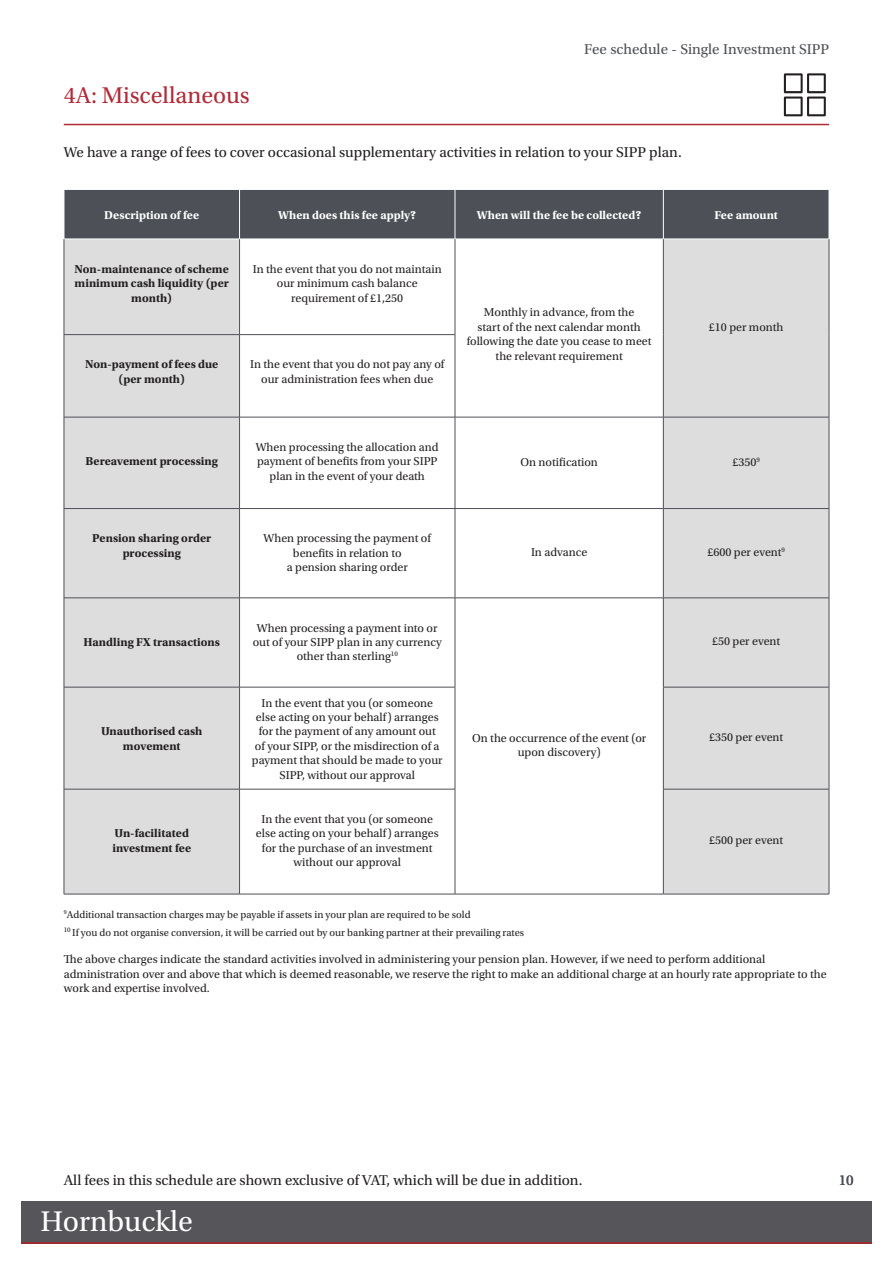
<style>
.page{position:relative;width:893px;height:1263px;background:#fff}
.page>*{position:absolute;margin:0;border:0;box-sizing:border-box;transform-origin:0 0}
.t1{font:30px "Utopia Std";color:#fff}
.Main_heading{font:24px "Utopia Std";color:#b12a37}
.Body_copy{font:15px "Utopia Std";color:#231f20}
.Main_title{font:15px "Utopia Std";color:#4d5056}
.Body_copy-2{font:15px "Utopia Std";color:#4d5056}
.Table_copy{font:12px/14.4px "Utopia Std";color:#231f20;text-align:center}
.Table_copy_BOLD{font:700 12px/14.4px "Utopia Std";color:#231f20;text-align:center}
.Centered_Table_Text{font:12px/14.4px "Utopia Std";color:#231f20;text-align:center}
.Table_copy_BOLD-2{font:700 12px "Utopia Std";color:#fff}
.Table_copy-2{font:10.5px "Utopia Std";color:#231f20}
.Foot_Notes{font:10.5px "Utopia Std";color:#231f20}
</style>
<div class="page">
<div style="left:21px;top:1201px;width:851px;height:42px;background:#9a2c31"></div>
<div style="left:21px;top:1201px;width:851px;height:41px;background:#56555a"></div>
<hr style="left:64px;top:124px;width:765px;height:1px;background:#b12a37">
<div style="left:65px;top:190px;width:764px;height:49px;background:#4d5056"></div>
<svg style="left:65px;top:240px;width:764px;height:654px"></svg>
<hr style="left:455px;top:190px;width:1px;height:49px;background:#fff">
<hr style="left:663px;top:190px;width:1px;height:49px;background:#fff">
<hr style="left:239px;top:190px;width:1px;height:49px;background:#fff">
<hr style="left:64px;top:239px;width:1px;height:95px;background:#4d5056">
<hr style="left:239px;top:239px;width:1px;height:95px;background:#4d5056">
<hr style="left:455px;top:239px;width:1px;height:95px;background:#4d5056">
<hr style="left:663px;top:239px;width:1px;height:96px;background:#4d5056">
<hr style="left:829px;top:239px;width:1px;height:96px;background:#4d5056">
<hr style="left:64px;top:334px;width:176px;height:1px;background:#4d5056">
<hr style="left:64px;top:335px;width:1px;height:82px;background:#4d5056">
<hr style="left:240px;top:334px;width:215px;height:1px;background:#4d5056">
<hr style="left:239px;top:335px;width:1px;height:82px;background:#4d5056">
<hr style="left:455px;top:335px;width:1px;height:82px;background:#4d5056">
<hr style="left:663px;top:335px;width:1px;height:82px;background:#4d5056">
<hr style="left:829px;top:335px;width:1px;height:82px;background:#4d5056">
<hr style="left:64px;top:417px;width:176px;height:1px;background:#4d5056">
<hr style="left:64px;top:417px;width:1px;height:91px;background:#4d5056">
<hr style="left:240px;top:417px;width:215px;height:1px;background:#4d5056">
<hr style="left:239px;top:417px;width:1px;height:91px;background:#4d5056">
<hr style="left:455px;top:417px;width:208px;height:1px;background:#4d5056">
<hr style="left:455px;top:417px;width:1px;height:91px;background:#4d5056">
<hr style="left:663px;top:417px;width:166px;height:1px;background:#4d5056">
<hr style="left:663px;top:417px;width:1px;height:91px;background:#4d5056">
<hr style="left:829px;top:417px;width:1px;height:91px;background:#4d5056">
<hr style="left:64px;top:508px;width:176px;height:1px;background:#4d5056">
<hr style="left:64px;top:509px;width:1px;height:89px;background:#4d5056">
<hr style="left:240px;top:508px;width:215px;height:1px;background:#4d5056">
<hr style="left:239px;top:509px;width:1px;height:89px;background:#4d5056">
<hr style="left:455px;top:508px;width:208px;height:1px;background:#4d5056">
<hr style="left:455px;top:509px;width:1px;height:89px;background:#4d5056">
<hr style="left:663px;top:508px;width:166px;height:1px;background:#4d5056">
<hr style="left:663px;top:509px;width:1px;height:89px;background:#4d5056">
<hr style="left:829px;top:509px;width:1px;height:89px;background:#4d5056">
<hr style="left:64px;top:598px;width:176px;height:1px;background:#4d5056">
<hr style="left:64px;top:598px;width:1px;height:89px;background:#4d5056">
<hr style="left:240px;top:598px;width:215px;height:1px;background:#4d5056">
<hr style="left:239px;top:598px;width:1px;height:89px;background:#4d5056">
<hr style="left:455px;top:598px;width:208px;height:1px;background:#4d5056">
<hr style="left:455px;top:598px;width:1px;height:89px;background:#4d5056">
<hr style="left:663px;top:598px;width:166px;height:1px;background:#4d5056">
<hr style="left:663px;top:598px;width:1px;height:89px;background:#4d5056">
<hr style="left:829px;top:598px;width:1px;height:89px;background:#4d5056">
<hr style="left:64px;top:687px;width:176px;height:1px;background:#4d5056">
<hr style="left:64px;top:687px;width:1px;height:102px;background:#4d5056">
<hr style="left:240px;top:687px;width:215px;height:1px;background:#4d5056">
<hr style="left:239px;top:687px;width:1px;height:102px;background:#4d5056">
<hr style="left:455px;top:687px;width:1px;height:102px;background:#4d5056">
<hr style="left:663px;top:687px;width:166px;height:1px;background:#4d5056">
<hr style="left:663px;top:687px;width:1px;height:102px;background:#4d5056">
<hr style="left:829px;top:687px;width:1px;height:102px;background:#4d5056">
<hr style="left:64px;top:789px;width:176px;height:1px;background:#4d5056">
<hr style="left:64px;top:789px;width:1px;height:105px;background:#4d5056">
<hr style="left:240px;top:789px;width:215px;height:1px;background:#4d5056">
<hr style="left:239px;top:789px;width:1px;height:105px;background:#4d5056">
<hr style="left:455px;top:789px;width:1px;height:105px;background:#4d5056">
<hr style="left:663px;top:789px;width:166px;height:1px;background:#4d5056">
<hr style="left:663px;top:789px;width:1px;height:105px;background:#4d5056">
<hr style="left:829px;top:789px;width:1px;height:105px;background:#4d5056">
<hr style="left:64px;top:894px;width:176px;height:1px;background:#4d5056">
<hr style="left:240px;top:894px;width:215px;height:1px;background:#4d5056">
<hr style="left:455px;top:894px;width:208px;height:1px;background:#4d5056">
<hr style="left:663px;top:894px;width:166px;height:1px;background:#4d5056">
<svg style="left:784px;top:73px;width:42px;height:43px"></svg>
<p class="Main_heading" style="left:64px;top:82px;width:188px">4A: Miscellaneous</p>
<p class="Main_title" style="left:584px;top:41px;width:247px">Fee schedule - Single Investment SIPP</p>
<p class="Body_copy" style="left:64px;top:144px;width:619px">We have a range of fees to cover occasional supplementary activities in relation to your SIPP plan.</p>
<p class="Table_copy_BOLD-2" style="left:104px;top:208px;width:96px">Description of fee</p>
<p class="Table_copy_BOLD-2" style="left:278px;top:208px;width:140px">When does this fee apply?</p>
<p class="Table_copy_BOLD-2" style="left:477px;top:208px;width:166px">When will the fee be collected?</p>
<p class="Table_copy_BOLD-2" style="left:714px;top:208px;width:65px">Fee amount</p>
<p class="Table_copy_BOLD" style="left:75px;top:262px;width:156px">Non-maintenance of scheme minimum cash liquidity (per month)</p>
<p class="Table_copy" style="left:253px;top:262px;width:190px">In the event that you do not maintain our minimum cash balance requirement of £1,250</p>
<p class="Table_copy_BOLD" style="left:85px;top:357px;width:135px">Non-payment of fees due (per month)</p>
<p class="Table_copy" style="left:250px;top:357px;width:196px">In the event that you do not pay any of our administration fees when due</p>
<p class="Centered_Table_Text" style="left:467px;top:305px;width:186px">Monthly in advance, from the<br>start of the next calendar month following the date you cease to meet the relevant requirement</p>
<p class="Table_copy" style="left:709px;top:320px;width:76px">£10 per month</p>
<p class="Table_copy_BOLD" style="left:86px;top:454px;width:134px">Bereavement processing</p>
<p class="Table_copy" style="left:256px;top:440px;width:184px">When processing the allocation and payment of benefits from your SIPP plan in the event of your death</p>
<p class="Table_copy_BOLD" style="left:92px;top:531px;width:121px">Pension sharing order processing</p>
<p class="Table_copy" style="left:264px;top:531px;width:169px">When processing the payment of benefits in relation to<br>a pension sharing order</p>
<p class="Table_copy_BOLD" style="left:84px;top:635px;width:138px">Handling FX transactions</p>
<p class="Table_copy_BOLD" style="left:101px;top:724px;width:103px">Unauthorised cash movement</p>
<p class="Table_copy_BOLD" style="left:112px;top:826px;width:80px;text-align:left">Un-facilitated investment fee</p>
<p class="Table_copy" style="left:253px;top:621px;width:191px">When processing a payment into or out of your SIPP plan in any currency other than sterling<sup>10</sup></p>
<p class="Table_copy" style="left:252px;top:696px;width:192px">In the event that you (or someone else acting on your behalf) arranges for the payment of any amount out<br>of your SIPP, or the misdirection of a payment that should be made to your SIPP, without our approval</p>
<p class="Table_copy" style="left:256px;top:812px;width:184px">In the event that you (or someone else acting on your behalf) arranges for the purchase of an investment without our approval</p>
<p class="Centered_Table_Text" style="left:520px;top:455px;width:79px">On notification</p>
<p class="Centered_Table_Text" style="left:732px;top:455px;width:29px">£350<sup>9</sup></p>
<p class="Centered_Table_Text" style="left:531px;top:545px;width:58px">In advance</p>
<p class="Centered_Table_Text" style="left:707px;top:545px;width:79px">£600 per event<sup>9</sup></p>
<p class="Centered_Table_Text" style="left:472px;top:731px;width:176px">On the occurrence of the event (or upon discovery)</p>
<p class="Centered_Table_Text" style="left:712px;top:634px;width:70px">£50 per event</p>
<p class="Table_copy" style="left:709px;top:730px;width:76px">£350 per event</p>
<p class="Table_copy" style="left:709px;top:833px;width:76px">£500 per event</p>
<p class="Foot_Notes" style="left:64px;top:908px;width:408px"><sup>9</sup>Additional transaction charges may be payable if assets in your plan are required to be sold</p>
<p class="Table_copy-2" style="left:64px;top:927px;width:462px"><sup>10</sup> If you do not organise conversion, it will be carried out by our banking partner at their prevailing rates</p>
<p class="Table_copy" style="left:64px;top:952px;width:764px;text-align:left">The above charges indicate the standard activities involved in administering your pension plan. However, if we need to perform additional administration over and above that which is deemed reasonable, we reserve the right to make an additional charge at an hourly rate appropriate to the work and expertise involved.</p>
<p class="Body_copy" style="left:64px;top:1172px;width:520px">All fees in this schedule are shown exclusive of VAT, which will be due in addition.</p>
<p class="t1" style="left:40px;top:1205px;width:154px">Hornbuckle</p>
<p class="Body_copy-2" style="left:839px;top:1172px;width:16px">10</p>
</div>
